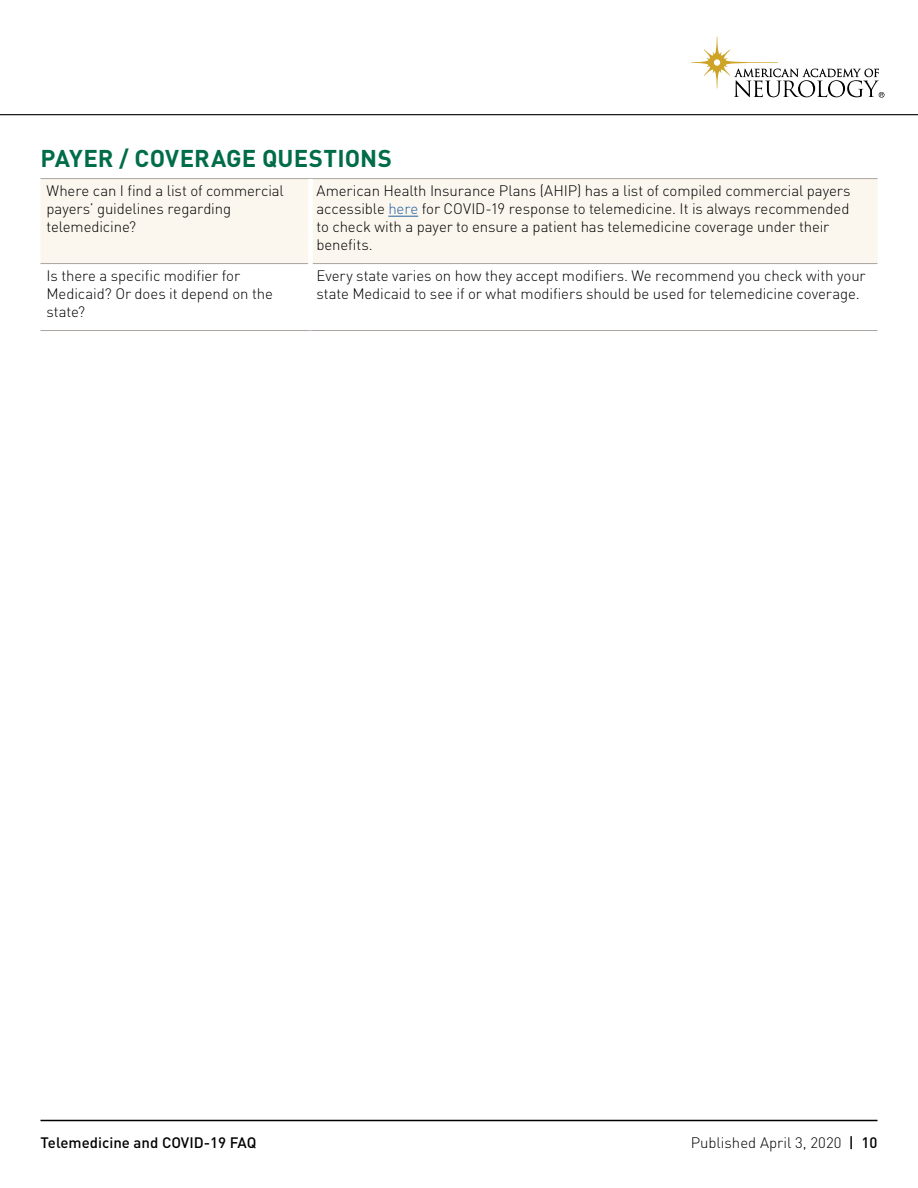
<style>
.page{position:relative;width:918px;height:1188px;background:#fff}
.page>*{position:absolute;margin:0;border:0;box-sizing:border-box;transform-origin:0 0}
.t1{font:700 24px "DIN Pro";color:#006d48}
.t2{font:300 15px/18px "DIN Pro";letter-spacing:-.005em;color:#000}
.t3{font:500 15px "DIN Pro";color:#000}
.s1{color:#215e9e}
.s2{font-weight:500}
</style>
<div class="page">
<svg style="left:691px;top:37px;width:193px;height:61px"></svg>
<hr style="left:0;top:114px;width:918px;height:1px;background:#000">
<hr style="left:40px;top:1120px;width:838px;height:1px;background:#000">
<div style="left:40px;top:179px;width:838px;height:84px;background:#fbf7ee"></div>
<hr style="left:40px;top:263px;width:268px;height:1px;background:#aba4a1">
<hr style="left:313px;top:263px;width:565px;height:1px;background:#aba4a1">
<hr style="left:40px;top:178px;width:270px;height:1px;background:#aba4a1">
<hr style="left:40px;top:330px;width:270px;height:1px;background:#aba4a1">
<hr style="left:310px;top:178px;width:568px;height:1px;background:#aba4a1">
<hr style="left:310px;top:330px;width:568px;height:1px;background:#aba4a1">
<div style="left:308px;top:179px;width:5px;height:85px;background:#fff"></div>
<hr style="left:388px;top:216px;width:30px;height:1px;background:#215e9e">
<h1 class="t1" style="left:41px;top:139px;width:353px">PAYER / COVERAGE QUESTIONS</h1>
<p class="t2" style="left:46px;top:181px;width:239px">Where can I find a list of commercial payers’ guidelines regarding telemedicine?</p>
<p class="t2" style="left:316px;top:181px;width:536px">American Health Insurance Plans (AHIP) has a list of compiled commercial payers accessible <span class="s1">here</span> for COVID-19 response to telemedicine. It is always recommended to check with a payer to ensure a patient has telemedicine coverage under their benefits.</p>
<p class="t2" style="left:46px;top:266px;width:228px">Is there a specific modifier for<br>Medicaid? Or does it depend on the state?</p>
<p class="t2" style="left:316px;top:266px;width:551px">Every state varies on how they accept modifiers. We recommend you check with your state Medicaid to see if or what modifiers should be used for telemedicine coverage.</p>
<p class="t3" style="left:40px;top:1130px;width:218px">Telemedicine and COVID-19 FAQ</p>
<p class="t2" style="left:691px;top:1132px;width:188px">Published April 3, 2020 <span class="s2">| 10</span></p>
</div>
